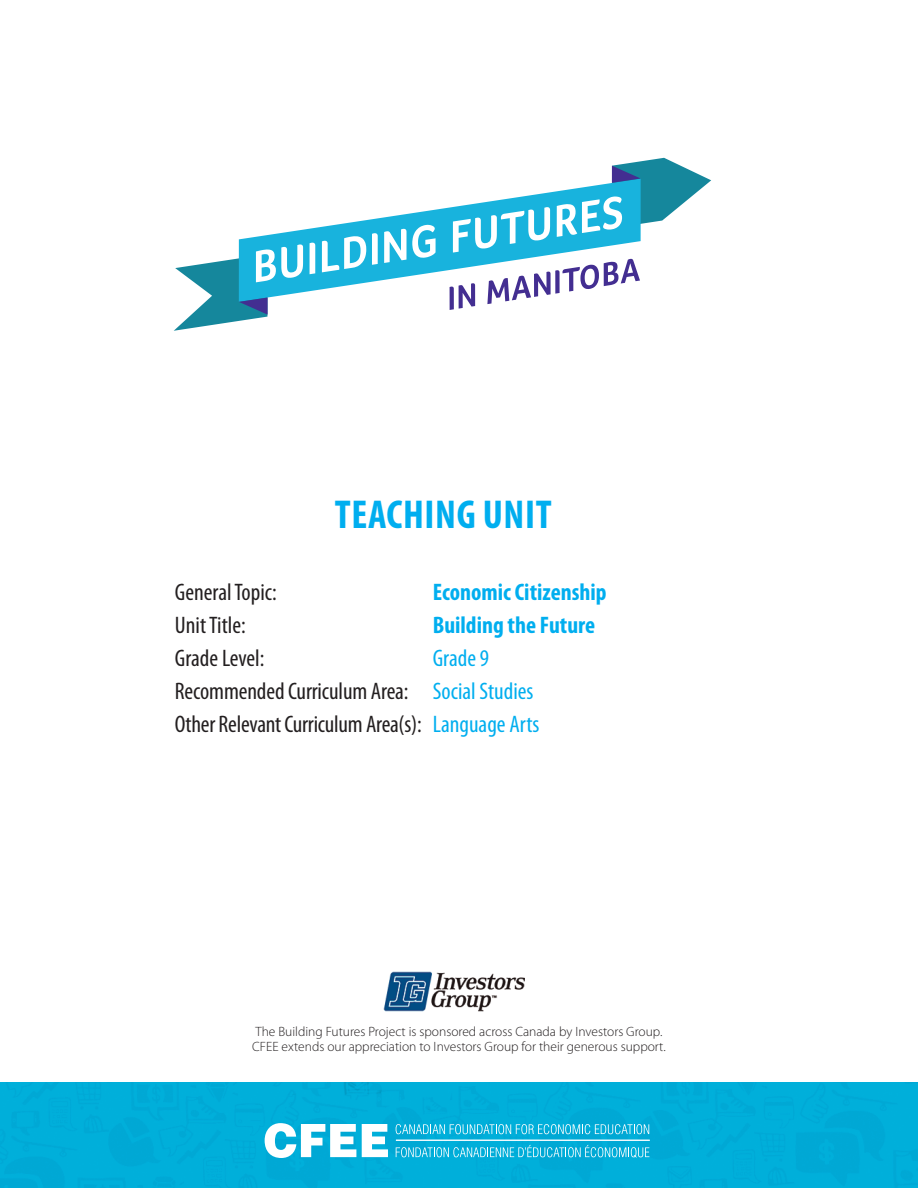
<style>
.page{position:relative;width:918px;height:1188px;background:#fff}
.page>*{position:absolute;margin:0;border:0;box-sizing:border-box;transform-origin:0 0}
.t1{font:700 condensed 40.5px "Myriad Pro";letter-spacing:.015em;color:#00aeef}
.t2{font:condensed 24px/33px "Myriad Pro";letter-spacing:-.005em;color:#231f20}
.t3{font:700 condensed 24px "Myriad Pro";color:#00aeef}
.t4{font:300 13.5px/15px "Myriad Pro";color:#231f20}
.s1{color:#00aeef}
</style>
<div class="page">
<div style="left:0;top:1083px;width:918px;height:105px;background:#00afda"></div>
<svg style="left:239px;top:191px;width:402px;height:111px"></svg>
<svg style="left:310px;top:243px;width:5px;height:31px"></svg>
<svg style="left:322px;top:236px;width:44px;height:36px"></svg>
<svg style="left:372px;top:233px;width:6px;height:32px"></svg>
<svg style="left:384px;top:225px;width:52px;height:38px"></svg>
<svg style="left:453px;top:207px;width:97px;height:46px"></svg>
<svg style="left:557px;top:158px;width:154px;height:79px"></svg>
<svg style="left:174px;top:244px;width:129px;height:87px"></svg>
<svg style="left:450px;top:283px;width:25px;height:27px"></svg>
<svg style="left:487px;top:259px;width:153px;height:45px"></svg>
<svg style="left:265px;top:1123px;width:91px;height:35px"></svg>
<svg style="left:362px;top:1124px;width:26px;height:33px"></svg>
<svg style="left:396px;top:1124px;width:253px;height:10px;background:#42c1e1"></svg>
<hr style="left:396px;top:1140px;width:254px;height:1px;background:#fff">
<svg style="left:396px;top:1145px;width:253px;height:13px;background:#35bddf"></svg>
<img style="left:384px;top:972px;width:141px;height:40px">
<h1 class="t1" style="left:335px;top:501px;width:218px">TEACHING UNIT</h1>
<h2 class="t2" style="left:175px;top:578px;width:103px">GeneralTopic:</h2>
<h2 class="t3" style="left:433px;top:584px;width:175px">Economic Citizenship</h2>
<h2 class="t2" style="left:175px;top:611px;width:72px">UnitTitle:</h2>
<h2 class="t3" style="left:433px;top:617px;width:164px">Building the Future</h2>
<h2 class="t2" style="left:175px;top:644px;width:91px">Grade Level:</h2>
<h2 class="t2" style="left:175px;top:644px;width:366px;text-indent:258px"><span class="s1">Grade 9<br></span>RecommendedCurriculumArea: <span class="s1">Social Studies<br></span>Other RelevantCurriculumArea(s): <span class="s1">Language Arts</span></h2>
<p class="t4" style="left:252px;top:1025px;width:415px">The Building Futures Project is sponsored across Canada by Investors Group.<br>CFEE extends our appreciation to Investors Group for their generous support.</p>
</div>
